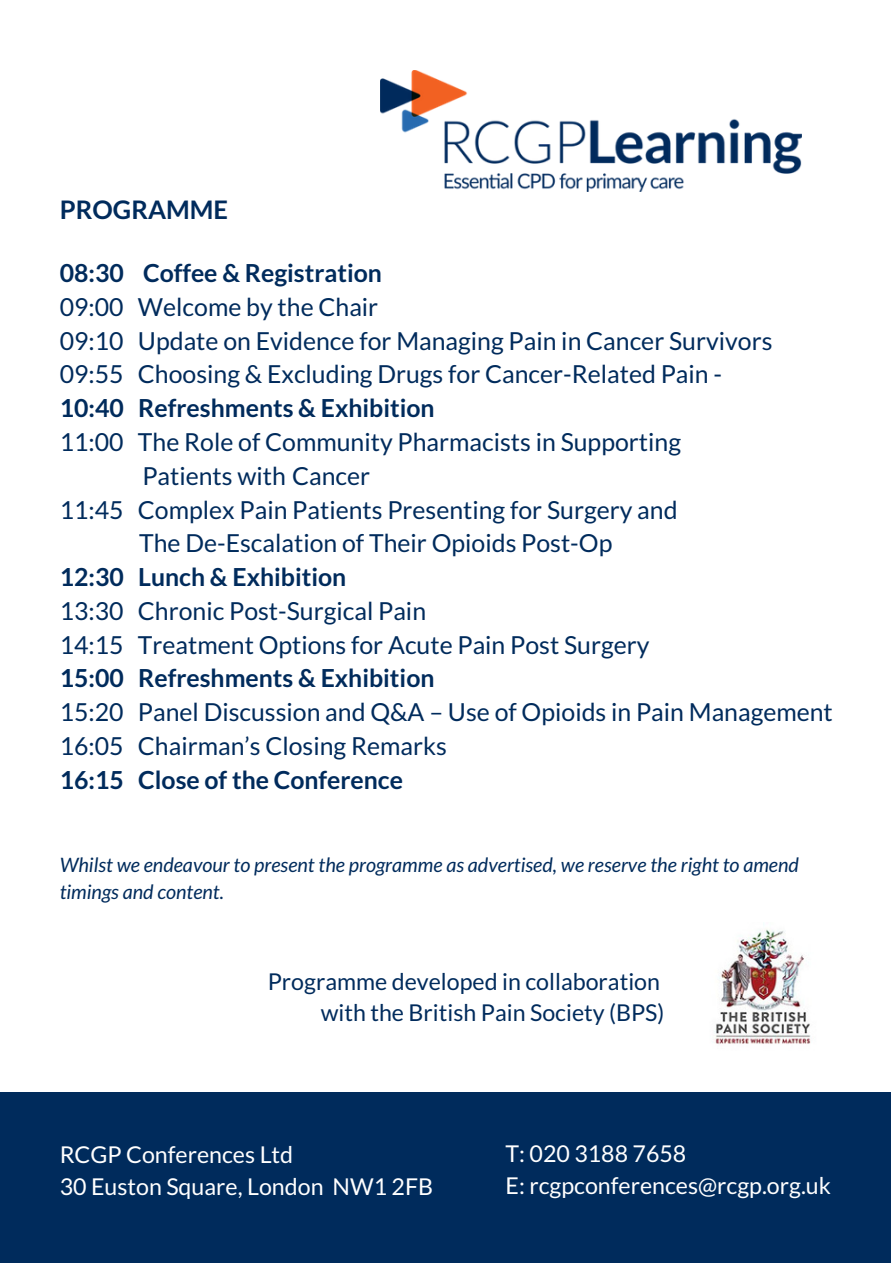
<style>
.page{position:relative;width:893px;height:1263px;background:#fff}
.page>*{position:absolute;margin:0;border:0;box-sizing:border-box;transform-origin:0 0}
.t1{font:700 25.5px "Lato";color:#002b5c}
.t2{font:24.9px/33.8px "Lato";color:#002b5c}
.t3{font:700 24.9px "Lato";color:#002b5c}
.t4{font:23.25px/31.5px "Lato";color:#fff}
.t5{font:23.25px/31.5px "Lato";color:#002b5c;text-align:right}
.t6{font:italic 19.8px/27px "Lato";color:#002b5c}
</style>
<div class="page">
<img style="left:381px;top:71px;width:421px;height:120px">
<img style="left:714px;top:924px;width:97px;height:120px">
<div style="left:0;top:1092px;width:891px;height:171px;background:#002b5c"></div>
<p class="t1" style="left:60px;top:194px;width:170px">PROGRAMME</p>
<p class="t3" style="left:60px;top:257px;width:324px">08:30 Coffee &amp; Registration</p>
<p class="t2" style="left:60px;top:289px;width:714px">09:00 Welcome by the Chair<br>09:10 Update on Evidence for Managing Pain in Cancer Survivors<br>09:55 Choosing &amp; Excluding Drugs for Cancer-Related Pain -</p>
<p class="t3" style="left:60px;top:393px;width:377px">10:40 Refreshments &amp; Exhibition</p>
<p class="t2" style="left:60px;top:424px;width:623px">11:00 The Role of Community Pharmacists in Supporting</p>
<p class="t2" style="left:142px;top:458px;width:229px">Patients with Cancer</p>
<p class="t2" style="left:60px;top:492px;width:619px">11:45 Complex Pain Patients Presenting for Surgery and</p>
<p class="t2" style="left:139px;top:526px;width:475px">The De-Escalation of Their Opioids Post-Op</p>
<p class="t3" style="left:60px;top:561px;width:288px">12:30 Lunch &amp; Exhibition</p>
<p class="t2" style="left:60px;top:593px;width:591px">13:30 Chronic Post-Surgical Pain<br>14:15 Treatment Options for Acute Pain Post Surgery</p>
<p class="t3" style="left:60px;top:663px;width:376px">15:00 Refreshments &amp; Exhibition</p>
<p class="t2" style="left:60px;top:695px;width:775px">15:20 Panel Discussion and Q&amp;A – Use of Opioids in Pain Management<br>16:05 Chairman’s Closing Remarks</p>
<p class="t3" style="left:60px;top:764px;width:345px">16:15 Close of the Conference</p>
<p class="t6" style="left:60px;top:850px;width:741px">Whilst we endeavour to present the programme as advertised, we reserve the right to amend timings and content.</p>
<p class="t5" style="left:268px;top:965px;width:398px">Programme developed in collaboration with the British Pain Society (BPS)</p>
<p class="t4" style="left:60px;top:1138px;width:375px">RCGP Conferences Ltd<br>30 Euston Square, London NW1 2FB</p>
<p class="t4" style="left:506px;top:1137px;width:327px">T: 020 3188 7658<br>E: rcgpconferences@rcgp.org.uk</p>
</div>
